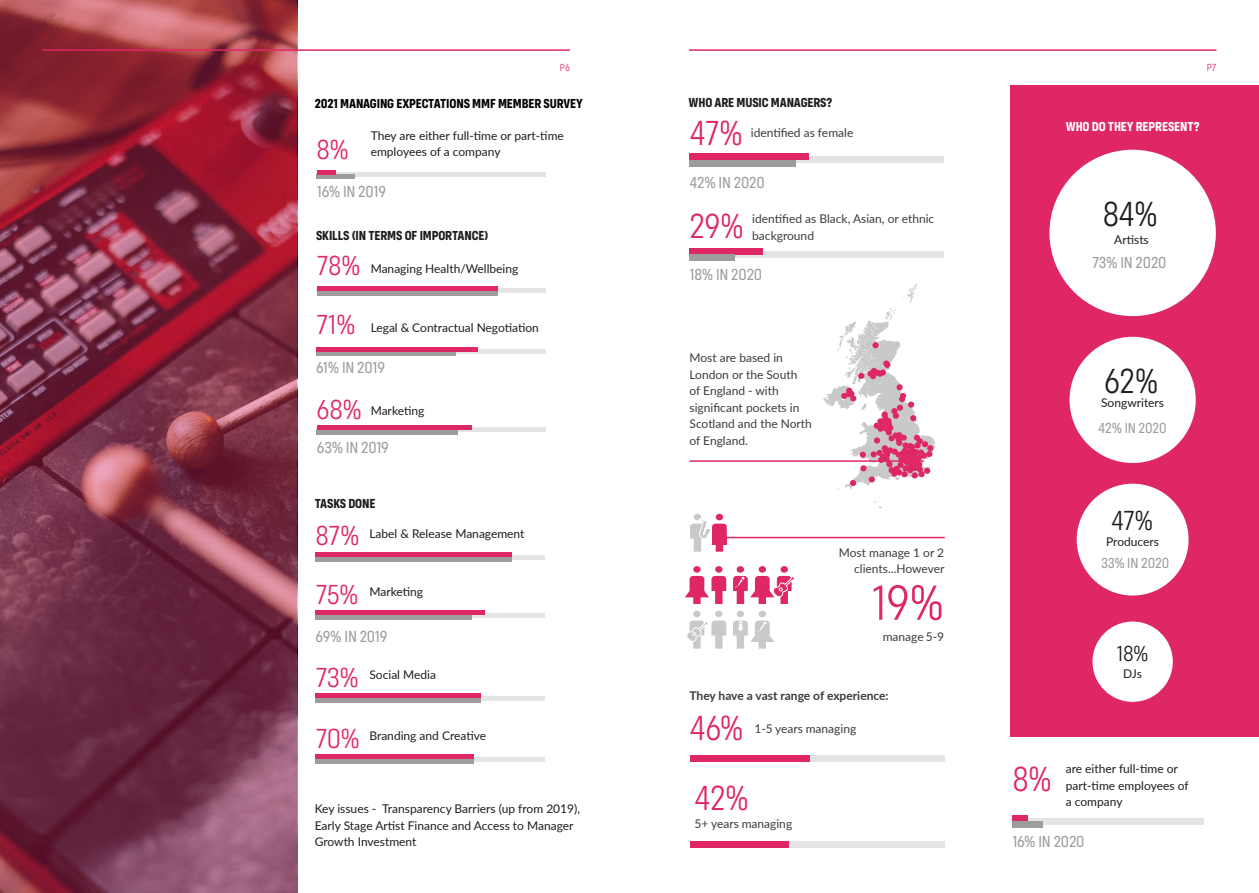
<style>
.page{position:relative;width:1259px;height:893px;background:#fff}
.page>*{position:absolute;margin:0;border:0;box-sizing:border-box;transform-origin:0 0}
.t1{font:300 51px "Config Condensed";color:#df2767}
.t2{font:300 36px "Config Condensed";letter-spacing:-.01em;color:#df2767;scale:.96 1}
.t3{font:300 36px "Config Condensed";color:#1d1d1b;scale:.96 1}
.t4{font:300 28.5px/59.6px "Config Condensed";letter-spacing:-.02em;color:#df2767}
.t5{font:300 28.5px "Config Condensed";color:#1d1d1b;scale:.96 1}
.t6{font:300 22.5px "Config Condensed";color:#1d1d1b}
.t7{font:16.5px "Config Condensed";letter-spacing:-.01em;color:#9d9d9c}
.t8{font:15px "Config Condensed";letter-spacing:-.01em;color:#9d9d9c}
.t9{font:700 13.5px "Config Condensed";letter-spacing:-.01em;color:#1d1d1b}
.t10{font:700 13.5px "Config Condensed";letter-spacing:-.01em;color:#000}
.t11{font:700 13.5px "Config Condensed";letter-spacing:-.01em;color:#fff}
.t12{font:12px/16.5px "Lato";color:#1d1d1b}
.t13{font:12px/16.5px "Lato";color:#3c3c3b}
.t14{font:700 12px "Lato";color:#3c3c3b}
.t15{font:300 10.65px "Config Condensed";color:#df2767}
</style>
<div class="page">
<svg style="left:0;top:0;width:297px;height:893px;background:#823247"></svg>
<div style="left:1010px;top:85px;width:249px;height:651px;background:#df2767"></div>
<svg style="left:43px;top:12px;width:22px;height:28px"></svg>
<hr style="left:689px;top:49px;width:527px;height:2px;background:#df2767">
<hr style="left:43px;top:49px;width:527px;height:2px;background:#df2767">
<div style="left:317px;top:172px;width:229px;height:5px;background:#e4e4e4"></div>
<hr style="left:317px;top:175px;width:38px;height:4px;background:#9d9d9c">
<div style="left:317px;top:170px;width:18px;height:5px;background:#df2767"></div>
<hr style="left:317px;top:289px;width:229px;height:4px;background:#e4e4e4">
<div style="left:317px;top:291px;width:180px;height:5px;background:#9d9d9c"></div>
<div style="left:317px;top:286px;width:180px;height:5px;background:#df2767"></div>
<div style="left:316px;top:349px;width:229px;height:5px;background:#e4e4e4"></div>
<hr style="left:317px;top:428px;width:229px;height:4px;background:#e4e4e4">
<div style="left:316px;top:351px;width:139px;height:5px;background:#9d9d9c"></div>
<div style="left:317px;top:430px;width:141px;height:5px;background:#9d9d9c"></div>
<hr style="left:316px;top:347px;width:161px;height:4px;background:#df2767">
<div style="left:317px;top:425px;width:154px;height:5px;background:#df2767"></div>
<div style="left:315px;top:613px;width:230px;height:5px;background:#e4e4e4"></div>
<div style="left:315px;top:615px;width:156px;height:5px;background:#9d9d9c"></div>
<hr style="left:315px;top:611px;width:170px;height:4px;background:#df2767">
<hr style="left:315px;top:555px;width:230px;height:4px;background:#e4e4e4">
<div style="left:315px;top:557px;width:197px;height:5px;background:#9d9d9c"></div>
<div style="left:315px;top:552px;width:197px;height:5px;background:#df2767"></div>
<div style="left:315px;top:696px;width:230px;height:5px;background:#e4e4e4"></div>
<div style="left:315px;top:698px;width:165px;height:5px;background:#9d9d9c"></div>
<hr style="left:315px;top:694px;width:165px;height:4px;background:#df2767">
<hr style="left:315px;top:757px;width:230px;height:4px;background:#e4e4e4">
<div style="left:315px;top:759px;width:159px;height:5px;background:#9d9d9c"></div>
<div style="left:315px;top:754px;width:159px;height:5px;background:#df2767"></div>
<svg style="left:823px;top:284px;width:112px;height:207px"></svg>
<div style="left:689px;top:157px;width:254px;height:6px;background:#e4e4e4"></div>
<div style="left:689px;top:153px;width:120px;height:7px;background:#df2767"></div>
<hr style="left:689px;top:460px;width:234px;height:2px;background:#df2767">
<hr style="left:720px;top:537px;width:224px;height:1px;background:#df2767">
<div style="left:1092px;top:622px;width:80px;height:80px;background:#fff;border-radius:50%"></div>
<div style="left:693px;top:566px;width:7px;height:7px;background:#df2767;border-radius:50%"></div>
<div style="left:715px;top:566px;width:7px;height:7px;background:#df2767;border-radius:50%"></div>
<div style="left:736px;top:566px;width:8px;height:7px;background:#df2767;border-radius:50%"></div>
<div style="left:758px;top:566px;width:8px;height:7px;background:#df2767;border-radius:50%"></div>
<div style="left:693px;top:611px;width:7px;height:6px;background:#c9c9c9;border-radius:50%"></div>
<div style="left:715px;top:611px;width:7px;height:6px;background:#c9c9c9;border-radius:50%"></div>
<div style="left:736px;top:611px;width:8px;height:6px;background:#c9c9c9;border-radius:50%"></div>
<div style="left:780px;top:566px;width:8px;height:7px;background:#df2767;border-radius:50%"></div>
<svg style="left:685px;top:576px;width:41px;height:28px"></svg>
<div style="left:758px;top:611px;width:8px;height:6px;background:#c9c9c9;border-radius:50%"></div>
<svg style="left:687px;top:620px;width:39px;height:29px"></svg>
<div style="left:715px;top:514px;width:8px;height:6px;background:#df2767;border-radius:50%"></div>
<div style="left:694px;top:514px;width:7px;height:6px;background:#c9c9c9;border-radius:50%"></div>
<svg style="left:690px;top:517px;width:37px;height:35px"></svg>
<svg style="left:733px;top:575px;width:61px;height:29px"></svg>
<svg style="left:733px;top:620px;width:41px;height:29px"></svg>
<div style="left:689px;top:160px;width:107px;height:6px;background:#9d9d9c"></div>
<div style="left:689px;top:251px;width:254px;height:6px;background:#e4e4e4"></div>
<div style="left:689px;top:248px;width:74px;height:6px;background:#df2767"></div>
<div style="left:689px;top:254px;width:46px;height:7px;background:#9d9d9c"></div>
<div style="left:690px;top:755px;width:254px;height:7px;background:#e4e4e4"></div>
<div style="left:690px;top:755px;width:120px;height:7px;background:#df2767"></div>
<div style="left:690px;top:841px;width:254px;height:6px;background:#e4e4e4"></div>
<div style="left:690px;top:841px;width:98px;height:6px;background:#df2767"></div>
<div style="left:1049px;top:150px;width:166px;height:166px;background:#fff;border-radius:50%"></div>
<div style="left:1069px;top:337px;width:126px;height:126px;background:#fff;border-radius:50%"></div>
<div style="left:1076px;top:484px;width:112px;height:111px;background:#fff;border-radius:50%"></div>
<div style="left:1012px;top:818px;width:192px;height:7px;background:#e4e4e4"></div>
<div style="left:1012px;top:815px;width:15px;height:7px;background:#df2767"></div>
<div style="left:1012px;top:821px;width:31px;height:7px;background:#9d9d9c"></div>
<p class="t15" style="left:560px;top:61px;width:12px">P6</p>
<p class="t15" style="left:1206px;top:61px;width:11px">P7</p>
<p class="t10" style="left:315px;top:96px;width:269px">2021 MANAGING EXPECTATIONS MMF MEMBER SURVEY</p>
<p class="t9" style="left:688px;top:95px;width:145px">WHO ARE MUSIC MANAGERS?</p>
<h3 class="t4" style="left:317px;top:119px;width:34px">8%</h3>
<p class="t12" style="left:371px;top:127px;width:195px">They are either full-time or part-time employees of a company</p>
<h3 class="t7" style="left:317px;top:182px;width:71px">16% IN 2019</h3>
<p class="t9" style="left:316px;top:228px;width:174px">SKILLS (IN TERMS OF IMPORTANCE)</p>
<h3 class="t4" style="left:316px;top:236px;width:46px">78%<br>71%</h3>
<p class="t12" style="left:371px;top:259px;width:149px">Managing Health/Wellbeing</p>
<p class="t12" style="left:371px;top:319px;width:170px">Legal &amp; Contractual Negotiation</p>
<h3 class="t7" style="left:316px;top:359px;width:71px">61% IN 2019</h3>
<h3 class="t4" style="left:317px;top:380px;width:47px">68%</h3>
<p class="t12" style="left:371px;top:402px;width:55px">Marketing</p>
<h3 class="t7" style="left:317px;top:438px;width:73px">63% IN 2019</h3>
<p class="t9" style="left:315px;top:496px;width:62px">TASKS DONE</p>
<h3 class="t4" style="left:315px;top:506px;width:46px">87%</h3>
<p class="t12" style="left:369px;top:524px;width:157px">Label &amp; Release Management</p>
<h3 class="t4" style="left:315px;top:564px;width:45px">75%</h3>
<h3 class="t7" style="left:316px;top:627px;width:73px">69% IN 2019</h3>
<p class="t12" style="left:369px;top:583px;width:55px">Marketing</p>
<h3 class="t4" style="left:315px;top:647px;width:46px;line-height:61.1px">73%<br>70%</h3>
<p class="t12" style="left:369px;top:666px;width:68px">Social Media</p>
<p class="t12" style="left:369px;top:727px;width:118px">Branding and Creative</p>
<p class="t12" style="left:315px;top:800px;width:267px">Key issues - Transparency Barriers (up from 2019),<br>Early Stage Artist Finance and Access to Manager<br>Growth Investment</p>
<h2 class="t2" style="left:689px;top:113px;width:57px">47%</h2>
<p class="t13" style="left:751px;top:124px;width:104px">identified as female</p>
<h3 class="t7" style="left:689px;top:173px;width:77px">42% IN 2020</h3>
<h2 class="t2" style="left:689px;top:206px;width:58px">29%</h2>
<p class="t13" style="left:752px;top:210px;width:184px">identified as Black, Asian, or ethnic background</p>
<h3 class="t7" style="left:689px;top:265px;width:74px">18% IN 2020</h3>
<p class="t13" style="left:689px;top:349px;width:124px">Most are based in<br>London or the South<br>of England - with significant pockets in<br>Scotland and the North of England.</p>
<p class="t13" style="left:839px;top:544px;width:107px;text-align:right">Most manage 1 or 2 clients...However</p>
<h1 class="t1" style="left:871px;top:575px;width:74px">19%</h1>
<p class="t13" style="left:882px;top:628px;width:63px">manage 5-9</p>
<p class="t14" style="left:689px;top:687px;width:201px">They have a vast range of experience:</p>
<h2 class="t2" style="left:689px;top:708px;width:58px">46%</h2>
<p class="t13" style="left:754px;top:720px;width:103px">1-5 years managing</p>
<h2 class="t2" style="left:694px;top:778px;width:59px">42%</h2>
<p class="t13" style="left:694px;top:815px;width:99px">5+ years managing</p>
<p class="t11" style="left:1065px;top:118px;width:135px">WHO DO THEY REPRESENT?</p>
<h2 class="t3" style="left:1102px;top:194px;width:59px">84%</h2>
<p class="t12" style="left:1114px;top:231px;width:36px">Artists</p>
<h3 class="t7" style="left:1092px;top:253px;width:76px">73% IN 2020</h3>
<h2 class="t3" style="left:1104px;top:361px;width:58px">62%</h2>
<p class="t12" style="left:1101px;top:394px;width:65px">Songwriters</p>
<p class="t8" style="left:1098px;top:420px;width:70px">42% IN 2020</p>
<h3 class="t5" style="left:1111px;top:504px;width:46px">47%</h3>
<p class="t12" style="left:1106px;top:532px;width:54px">Producers</p>
<p class="t8" style="left:1101px;top:555px;width:70px">33% IN 2020</p>
<h3 class="t6" style="left:1116px;top:641px;width:34px">18%</h3>
<p class="t12" style="left:1123px;top:665px;width:20px">DJs</p>
<h2 class="t2" style="left:1012px;top:759px;width:43px">8%</h2>
<p class="t12" style="left:1065px;top:760px;width:124px">are either full-time or part-time employees of a company</p>
<h3 class="t7" style="left:1012px;top:832px;width:74px">16% IN 2020</h3>
</div>
